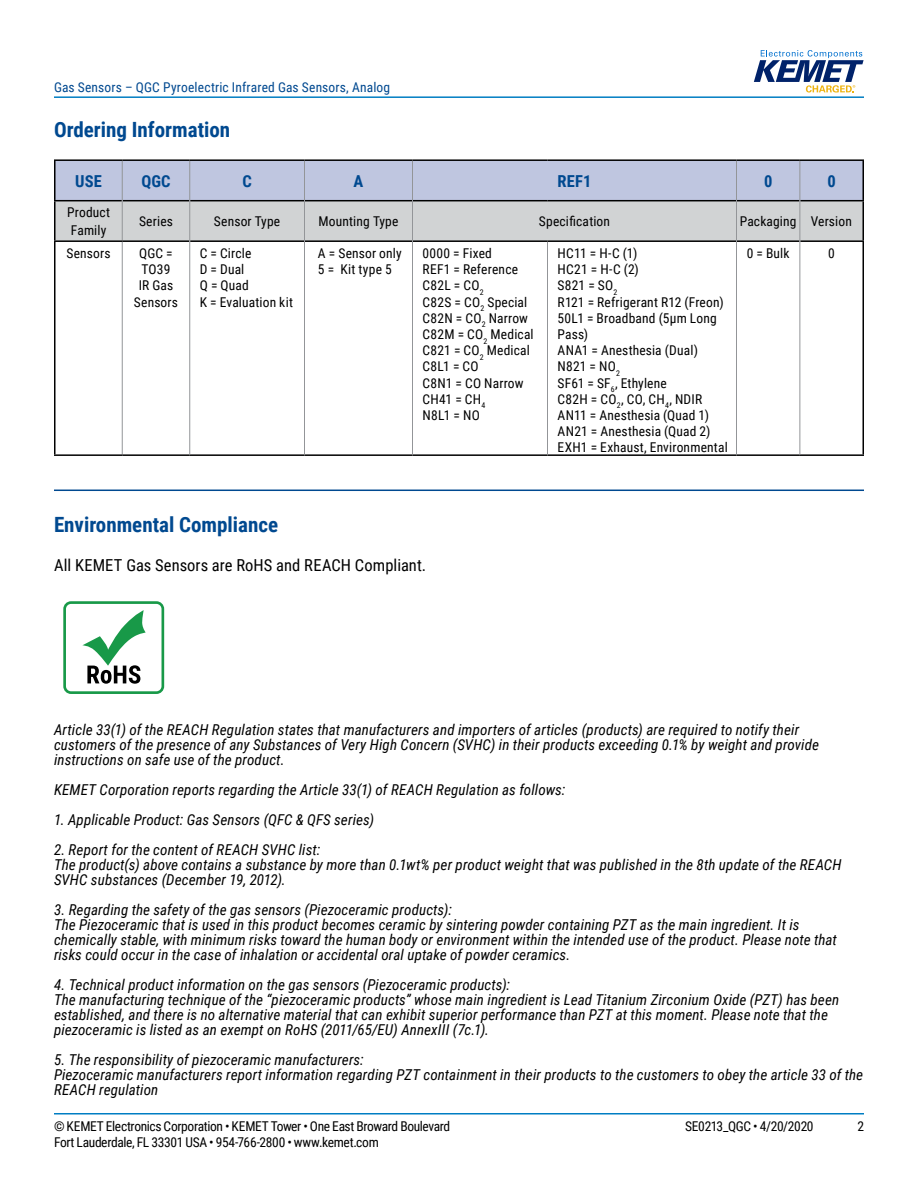
<style>
.page{position:relative;width:918px;height:1188px;background:#fff}
.page>*{position:absolute;margin:0;border:0;box-sizing:border-box;transform-origin:0 0}
.t1{font:700 21px "Roboto Condensed";color:#004990}
.t2{font:16.5px "Roboto Condensed";letter-spacing:.005em;color:#000}
.t3{font:700 16.5px "Roboto Condensed";letter-spacing:.005em;color:#004990}
.t4{font:italic 15px/15px "Roboto Condensed";letter-spacing:.005em;color:#000}
.t5{font:13.5px/16.2px "Roboto Condensed";letter-spacing:.01em;color:#000}
.t6{font:13.5px "Roboto Condensed";letter-spacing:-.025em;color:#000}
.t7{font:13.5px "Roboto Condensed";letter-spacing:.015em;color:#004990}
</style>
<div class="page">
<hr style="left:54px;top:1113px;width:810px;height:2px;background:#007dc3">
<hr style="left:54px;top:96px;width:810px;height:2px;background:#007dc3">
<svg style="left:754px;top:50px;width:110px;height:43px"></svg>
<hr style="left:54px;top:490px;width:810px;height:1px;background:#004990">
<svg style="left:56px;top:161px;width:806px;height:293px"></svg>
<hr style="left:54px;top:200px;width:68px;height:1px;background:#000">
<hr style="left:123px;top:200px;width:66px;height:1px;background:#000">
<hr style="left:190px;top:200px;width:114px;height:1px;background:#000">
<hr style="left:305px;top:200px;width:107px;height:1px;background:#000">
<hr style="left:413px;top:200px;width:135px;height:1px;background:#000">
<hr style="left:548px;top:200px;width:188px;height:1px;background:#000">
<hr style="left:737px;top:200px;width:63px;height:1px;background:#000">
<hr style="left:800px;top:200px;width:64px;height:1px;background:#000">
<hr style="left:54px;top:159px;width:68px;height:2px;background:#000">
<hr style="left:54px;top:161px;width:2px;height:39px;background:#000">
<hr style="left:122px;top:159px;width:68px;height:2px;background:#000">
<hr style="left:190px;top:159px;width:114px;height:2px;background:#000">
<hr style="left:304px;top:159px;width:108px;height:2px;background:#000">
<hr style="left:412px;top:159px;width:136px;height:2px;background:#000">
<hr style="left:548px;top:159px;width:188px;height:2px;background:#000">
<hr style="left:736px;top:159px;width:64px;height:2px;background:#000">
<hr style="left:800px;top:159px;width:64px;height:2px;background:#000">
<hr style="left:862px;top:161px;width:2px;height:39px;background:#000">
<hr style="left:54px;top:201px;width:2px;height:39px;background:#000">
<hr style="left:862px;top:201px;width:2px;height:39px;background:#000">
<hr style="left:122px;top:161px;width:1px;height:40px;background:#939598">
<hr style="left:122px;top:201px;width:1px;height:39px;background:#939598">
<hr style="left:122px;top:242px;width:1px;height:212px;background:#939598">
<hr style="left:54px;top:240px;width:68px;height:2px;background:#000">
<hr style="left:54px;top:242px;width:2px;height:212px;background:#000">
<hr style="left:122px;top:240px;width:67px;height:2px;background:#000">
<hr style="left:54px;top:454px;width:68px;height:2px;background:#000">
<hr style="left:122px;top:454px;width:68px;height:2px;background:#000">
<hr style="left:190px;top:240px;width:114px;height:2px;background:#000">
<hr style="left:305px;top:240px;width:107px;height:2px;background:#000">
<hr style="left:413px;top:240px;width:135px;height:2px;background:#000">
<hr style="left:548px;top:240px;width:188px;height:2px;background:#000">
<hr style="left:737px;top:240px;width:63px;height:2px;background:#000">
<hr style="left:800px;top:240px;width:64px;height:2px;background:#000">
<hr style="left:862px;top:242px;width:2px;height:212px;background:#000">
<hr style="left:190px;top:454px;width:114px;height:2px;background:#000">
<hr style="left:304px;top:454px;width:108px;height:2px;background:#000">
<hr style="left:412px;top:454px;width:136px;height:2px;background:#000">
<hr style="left:548px;top:454px;width:188px;height:2px;background:#000">
<hr style="left:736px;top:454px;width:64px;height:2px;background:#000">
<hr style="left:800px;top:454px;width:64px;height:2px;background:#000">
<hr style="left:189px;top:161px;width:1px;height:40px;background:#939598">
<hr style="left:304px;top:161px;width:1px;height:40px;background:#939598">
<hr style="left:412px;top:161px;width:1px;height:40px;background:#939598">
<hr style="left:736px;top:161px;width:1px;height:40px;background:#939598">
<hr style="left:800px;top:161px;width:1px;height:40px;background:#939598">
<hr style="left:189px;top:201px;width:1px;height:40px;background:#939598">
<hr style="left:304px;top:201px;width:1px;height:40px;background:#939598">
<hr style="left:412px;top:201px;width:1px;height:40px;background:#939598">
<hr style="left:736px;top:201px;width:1px;height:40px;background:#939598">
<hr style="left:800px;top:201px;width:1px;height:40px;background:#939598">
<hr style="left:189px;top:241px;width:1px;height:213px;background:#939598">
<hr style="left:304px;top:241px;width:1px;height:213px;background:#939598">
<hr style="left:412px;top:241px;width:1px;height:213px;background:#939598">
<hr style="left:547px;top:242px;width:1px;height:212px;background:#939598">
<hr style="left:736px;top:241px;width:1px;height:213px;background:#939598">
<hr style="left:800px;top:241px;width:1px;height:213px;background:#939598">
<div style="left:63px;top:601px;width:101px;height:93px;border:3px solid #189948;border-radius:6px"></div>
<svg style="left:82px;top:610px;width:64px;height:74px"></svg>
<p class="t7" style="left:54px;top:78px;width:338px">Gas Sensors – QGC Pyroelectric Infrared Gas Sensors, Analog</p>
<h1 class="t1" style="left:54px;top:115px;width:178px">Ordering Information</h1>
<p class="t3" style="left:75px;top:169px;width:28px">USE</p>
<p class="t3" style="left:141px;top:169px;width:31px">QGC</p>
<p class="t3" style="left:242px;top:169px;width:11px">C</p>
<p class="t3" style="left:354px;top:169px;width:11px">A</p>
<p class="t3" style="left:558px;top:169px;width:35px">REF1</p>
<p class="t3" style="left:764px;top:169px;width:10px">0</p>
<p class="t3" style="left:827px;top:169px;width:10px">0</p>
<p class="t5" style="left:67px;top:203px;width:45px;line-height:18px">Product<br>Family</p>
<p class="t5" style="left:139px;top:213px;width:35px">Series</p>
<p class="t5" style="left:214px;top:213px;width:68px">Sensor Type</p>
<p class="t5" style="left:318px;top:213px;width:82px">Mounting Type</p>
<p class="t5" style="left:539px;top:213px;width:73px">Specification</p>
<p class="t5" style="left:740px;top:213px;width:114px">Packaging Version</p>
<p class="t5" style="left:66px;top:245px;width:46px">Sensors</p>
<p class="t5" style="left:134px;top:245px;width:46px;text-align:center">QGC =<br>TO39<br>IR Gas<br>Sensors</p>
<p class="t5" style="left:200px;top:245px;width:95px">C = Circle<br>D = Dual<br>Q = Quad<br>K = Evaluation kit</p>
<p class="t5" style="left:318px;top:245px;width:85px">A = Sensor only<br>5 = Kit type 5</p>
<p class="t5" style="left:423px;top:245px;width:113px">0000 = Fixed<br>REF1 = Reference<br>C82L = CO<sub>2<br></sub>C82S = CO<sub>2</sub> Special<br>C82N = CO<sub>2</sub> Narrow<br>C82M = CO<sub>2</sub> Medical<br>C821 = CO<sub>2</sub> Medical<br>C8L1 = CO<br>C8N1 = CO Narrow<br>CH41 = CH<sub>4<br></sub>N8L1 = NO</p>
<p class="t5" style="left:558px;top:245px;width:172px">HC11 = H-C (1)<br>HC21 = H-C (2)<br>S821 = SO<sub>2<br></sub>R121 = Refrigerant R12 (Freon)<br>50L1 = Broadband (5µm Long<br>Pass)<br>ANA1 = Anesthesia (Dual)<br>N821 = NO<sub>2<br></sub>SF61 = SF<sub>6</sub>, Ethylene<br>C82H = CO<sub>2</sub>, CO, CH<sub>4</sub>, NDIR<br>AN11 = Anesthesia (Quad 1)<br>AN21 = Anesthesia (Quad 2)<br>EXH1 = Exhaust, Environmental</p>
<p class="t5" style="left:747px;top:245px;width:44px">0 = Bulk</p>
<p class="t5" style="left:828px;top:245px;width:8px">0</p>
<h1 class="t1" style="left:54px;top:509px;width:226px">Environmental Compliance</h1>
<p class="t2" style="left:54px;top:553px;width:374px">All KEMET Gas Sensors are RoHS and REACH Compliant.</p>
<p class="t4" style="left:54px;top:722px;width:767px">Article 33(1) of the REACH Regulation states that manufacturers and importers of articles (products) are required to notify their customers of the presence of any Substances of Very High Concern (SVHC) in their products exceeding 0.1% by weight and provide instructions on safe use of the product.</p>
<p class="t4" style="left:54px;top:782px;width:513px">KEMET Corporation reports regarding the Article 33(1) of REACH Regulation as follows:</p>
<p class="t4" style="left:54px;top:812px;width:322px">1. Applicable Product: Gas Sensors (QFC &amp; QFS series)</p>
<p class="t4" style="left:54px;top:842px;width:789px">2. Report for the content of REACH SVHC list:<br>The product(s) above contains a substance by more than 0.1wt% per product weight that was published in the 8th update of the REACH<br>SVHC substances (December 19, 2012).</p>
<p class="t4" style="left:54px;top:902px;width:785px">3. Regarding the safety of the gas sensors (Piezoceramic products):<br>The Piezoceramic that is used in this product becomes ceramic by sintering powder containing PZT as the main ingredient. It is chemically stable, with minimum risks toward the human body or environment within the intended use of the product. Please note that risks could occur in the case of inhalation or accidental oral uptake of powder ceramics.</p>
<p class="t4" style="left:54px;top:977px;width:787px">4. Technical product information on the gas sensors (Piezoceramic products):<br>The manufacturing technique of the “piezoceramic products” whose main ingredient is Lead Titanium Zirconium Oxide (PZT) has been established, and there is no alternative material that can exhibit superior performance than PZT at this moment. Please note that the piezoceramic is listed as an exempt on RoHS (2011/65/EU) AnnexIII (7c.1).</p>
<p class="t4" style="left:54px;top:1052px;width:811px">5. The responsibility of piezoceramic manufacturers:<br>Piezoceramic manufacturers report information regarding PZT containment in their products to the customers to obey the article 33 of the<br>REACH regulation</p>
<p class="t6" style="left:54px;top:1116px;width:398px">© KEMET Electronics Corporation • KEMET Tower • One East Broward Boulevard</p>
<p class="t6" style="left:685px;top:1116px;width:130px">SE0213_QGC • 4/20/2020</p>
<p class="t5" style="left:857px;top:1117px;width:8px">2</p>
<p class="t6" style="left:54px;top:1133px;width:326px">Fort Lauderdale, FL 33301 USA • 954-766-2800 • www.kemet.com</p>
</div>
